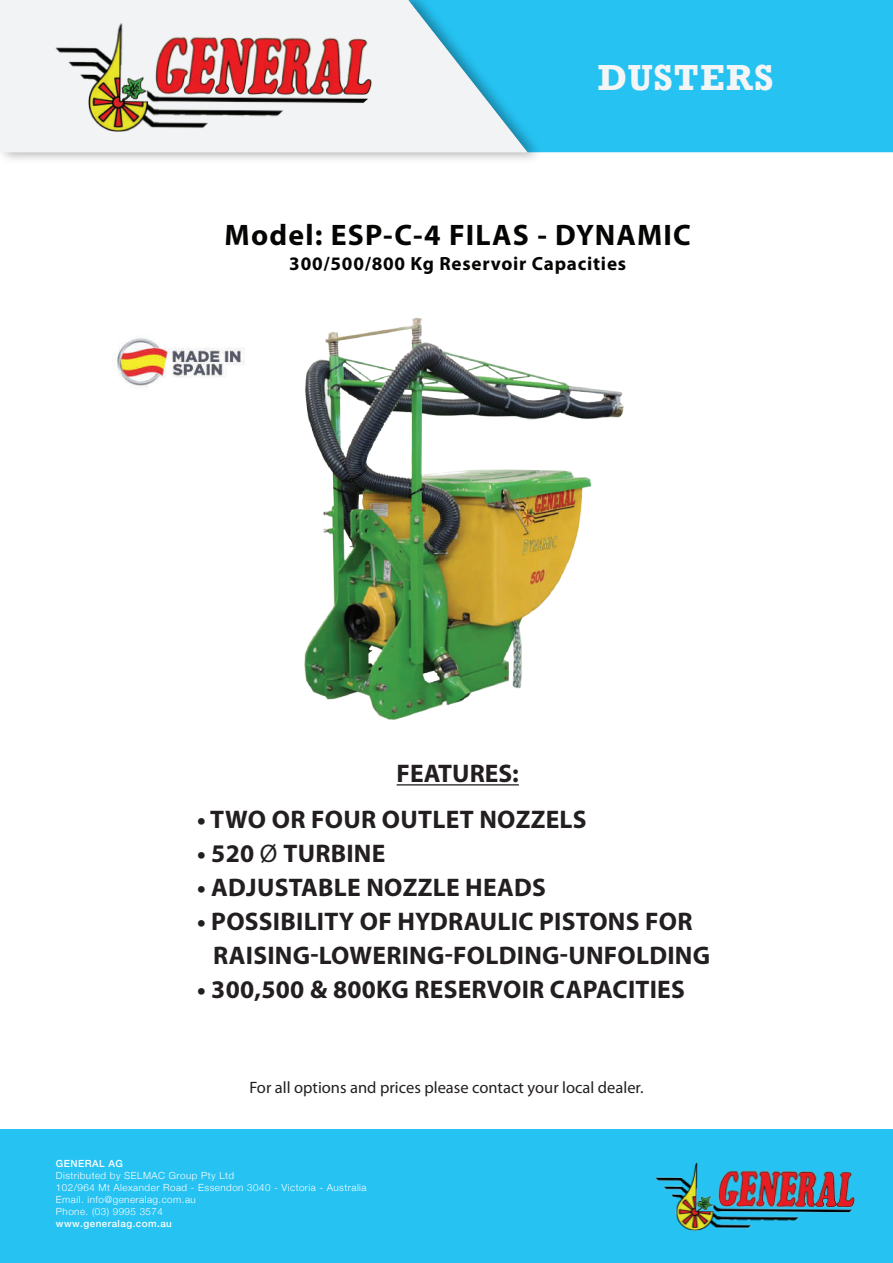
<style>
.page{position:relative;width:893px;height:1263px;background:#fff}
.page>*{position:absolute;margin:0;border:0;box-sizing:border-box;transform-origin:0 0}
.t1{font:700 34.05px "Rockwell";letter-spacing:.03em;color:#f4f5f6}
.t2{font:700 29.7px "Myriad Pro";letter-spacing:.04em;color:#050504}
.t3{font:700 25.5px/34px "Myriad Pro";letter-spacing:.01em;color:#231f20}
.t4{font:700 19.2px "Myriad Pro";letter-spacing:.04em;color:#050504}
.t5{font:16.5px "Myriad Pro";color:#231f20}
.t6{font:300 9.9px/11.9px "Helvetica Neue";letter-spacing:.045em;color:#fff}
.t7{font:500 9.9px "Helvetica Neue";letter-spacing:.045em;color:#fff}
.s1{font-weight:400}
</style>
<div class="page">
<img style="left:117px;top:337px;width:128px;height:51px">
<div style="left:549px;top:0;width:344px;height:152px;background:#25c2f2"></div>
<div style="left:0;top:1129px;width:893px;height:134px;background:#25c2f2"></div>
<img style="left:655px;top:1162px;width:200px;height:69px">
<img style="left:1px;top:0;width:548px;height:160px">
<svg style="left:0;top:0;width:527px;height:152px;fill:#f2f3f4"></svg>
<img style="left:45px;top:23px;width:336px;height:113px">
<img style="left:305px;top:318px;width:318px;height:401px">
<hr style="left:397px;top:784px;width:122px;height:1px;background:#231f20">
<h1 class="t1" style="left:598px;top:55px;width:177px">DUSTERS</h1>
<p class="t2" style="left:225px;top:215px;width:468px">Model: ESP-C-4 FILAS - DYNAMIC</p>
<p class="t4" style="left:289px;top:251px;width:338px">300/500/800 Kg Reservoir Capacities</p>
<p class="t3" style="left:397px;top:756px;width:124px">FEATURES:</p>
<p class="t3" style="left:197px;top:802px;width:391px">• TWO OR FOUR OUTLET NOZZELS</p>
<p class="t3" style="left:197px;top:836px;width:190px">• 520 <span class="s1">Ø</span> TURBINE</p>
<p class="t3" style="left:197px;top:870px;width:350px">• ADJUSTABLE NOZZLE HEADS</p>
<p class="t3" style="left:213px;top:904px;width:498px;text-indent:-16px">• POSSIBILITY OF HYDRAULIC PISTONS FOR<br>RAISING-LOWERING-FOLDING-UNFOLDING</p>
<p class="t3" style="left:197px;top:972px;width:489px">• 300,500 &amp; 800KG RESERVOIR CAPACITIES</p>
<p class="t5" style="left:249px;top:1077px;width:396px">For all options and prices please contact your local dealer.</p>
<p class="t7" style="left:56px;top:1156px;width:69px">GENERAL AG</p>
<p class="t6" style="left:56px;top:1169px;width:312px">Distributed by SELMAC Group Pty Ltd<br>102/964 Mt Alexander Road - Essendon 3040 - Victoria - Australia Email. info@generalag.com.au<br>Phone. (03) 9995 3574</p>
<p class="t7" style="left:56px;top:1215px;width:118px">www.generalag.com.au</p>
</div>
